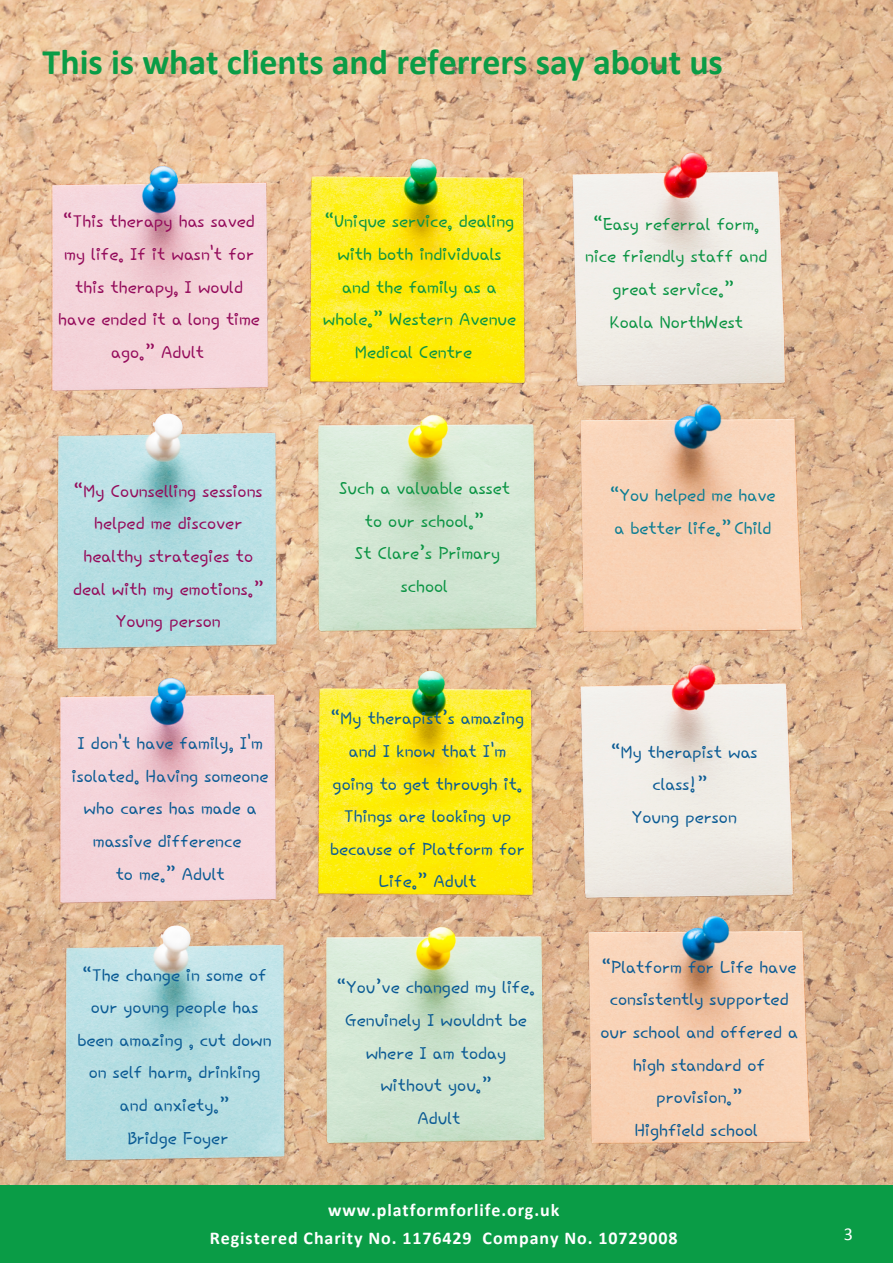
<style>
.page{position:relative;width:893px;height:1264px;background:#fff}
.page>*{position:absolute;margin:0;border:0;box-sizing:border-box;transform-origin:0 0}
.t1{font:700 36px "Calibri";color:#0a9c46}
.t2{font:24px/32.5px "Hi Melody";color:#0b5b94;text-align:center}
.t3{font:24px/32.5px "Hi Melody";color:#0b9444;text-align:center}
.t4{font:24px/32.5px "Hi Melody";color:#940b5b;text-align:center}
.t5{font:24px "Hi Melody";color:#0b7d94}
.t6{font:18.15px "Calibri";color:#fff}
.t7{font:700 18px "Calibri";letter-spacing:.05em;color:#fff}
</style>
<div class="page">
<img style="left:0;top:0;width:892px;height:1185px">
<div style="left:0;top:1185px;width:892px;height:77px;background:#0a9c46"></div>
<img style="left:0;top:614px;width:882px;height:558px">
<img style="left:0;top:101px;width:874px;height:593px">
<p class="t1" style="left:43px;top:40px;width:681px">This is what clients and referrers say about us</p>
<p class="t4" style="left:58px;top:207px;width:203px">“This therapy has saved my life. If it wasn't for this therapy, I would have ended it a long time ago.” Adult</p>
<p class="t3" style="left:323px;top:207px;width:195px">“Unique service, dealing with both individuals and the family as a whole.” Western Avenue<br>Medical Centre</p>
<p class="t3" style="left:585px;top:209px;width:184px">“Easy referral form, nice friendly staff and great service.”</p>
<p class="t3" style="left:609px;top:307px;width:135px">Koala NorthWest</p>
<p class="t4" style="left:73px;top:476px;width:192px">“My Counselling sessions helped me discover healthy strategies to deal with my emotions.”<br>Young person</p>
<p class="t2" style="left:72px;top:729px;width:198px">I don't have family, I'm isolated. Having someone who cares has made a massive difference</p>
<p class="t2" style="left:116px;top:859px;width:111px">to me.” Adult</p>
<p class="t2" style="left:77px;top:960px;width:196px">“The change in some of our young people has been amazing , cut down on self harm, drinking and anxiety.”</p>
<p class="t2" style="left:127px;top:1123px;width:103px">Bridge Foyer</p>
<p class="t3" style="left:338px;top:474px;width:173px">Such a valuable asset</p>
<p class="t3" style="left:365px;top:506px;width:121px">to our school.”</p>
<p class="t3" style="left:354px;top:539px;width:147px">St Clare’s Primary school</p>
<p class="t2" style="left:330px;top:704px;width:196px">“My therapist’s amazing and I know that I'm going to get through it.<br>Things are looking up because of Platform for<br>Life.” Adult</p>
<p class="t2" style="left:337px;top:973px;width:200px">“You’ve changed my life.<br>Genuinely I wouldnt be where I am today without you.”</p>
<p class="t2" style="left:417px;top:1103px;width:44px">Adult</p>
<p class="t5" style="left:610px;top:485px;width:167px">“You helped me have</p>
<p class="t5" style="left:614px;top:518px;width:158px">a better life.” Child</p>
<p class="t2" style="left:611px;top:737px;width:148px">“My therapist was class!”</p>
<p class="t2" style="left:631px;top:802px;width:106px">Young person</p>
<p class="t2" style="left:600px;top:952px;width:199px">“Platform for Life have consistently supported our school and offered a high standard of provision.”</p>
<p class="t2" style="left:634px;top:1115px;width:125px">Highfield school</p>
<p class="t7" style="left:328px;top:1198px;width:232px">www.platformforlife.org.uk</p>
<p class="t7" style="left:210px;top:1226px;width:469px">Registered Charity No. 1176429 Company No. 10729008</p>
<p class="t6" style="left:843px;top:1222px;width:11px">3</p>
</div>
